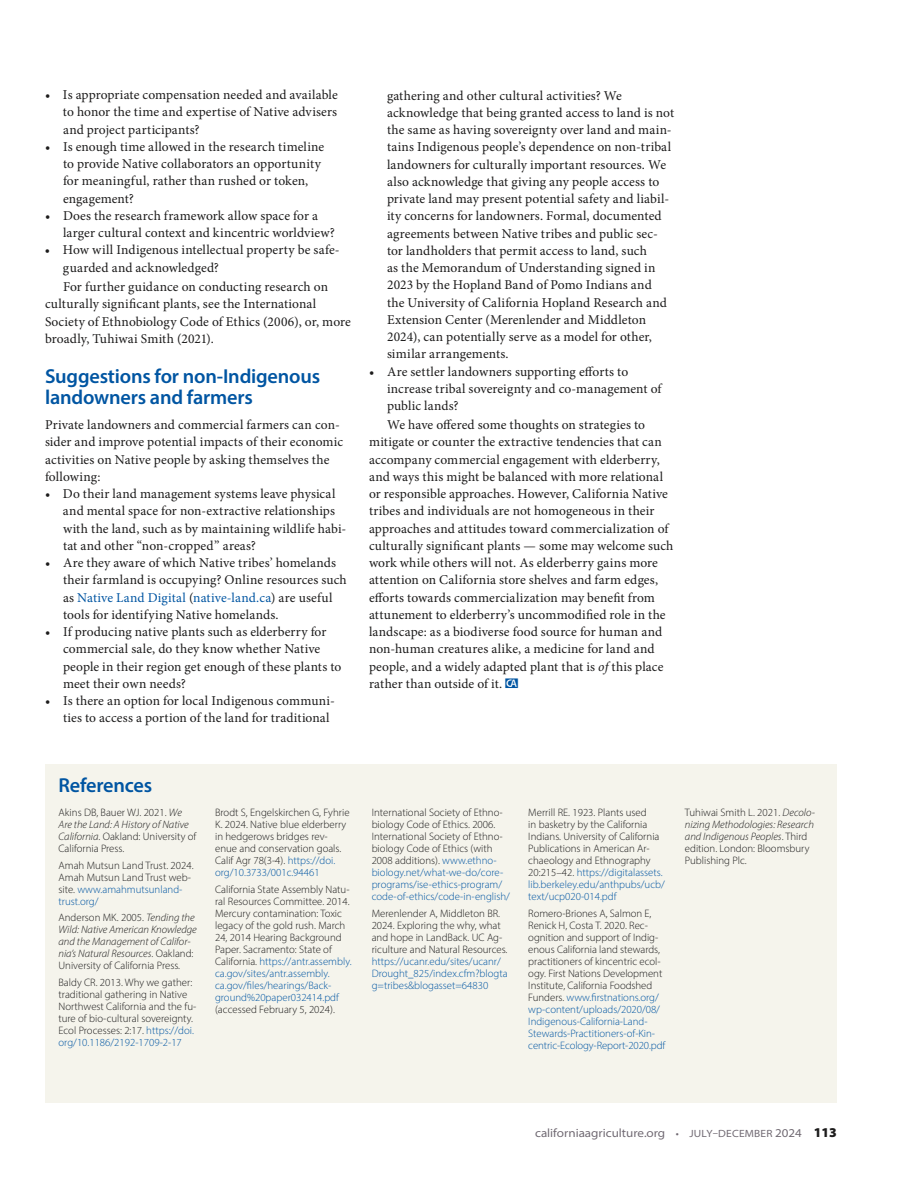
<style>
.page{position:relative;width:918px;height:1188px;background:#fff}
.page>*{position:absolute;margin:0;border:0;box-sizing:border-box;transform-origin:0 0}
.t1{font:600 20.25px/21.8px "Myriad Pro";letter-spacing:-.01em;color:#0055a2}
.t2{font:13.5px/17.2px "Minion Pro";letter-spacing:.005em;color:#1c1b1b}
.t3{font:semi-expanded 12px "Myriad Pro";color:#706972}
.t4{font:300 10.8px/12px "Myriad Pro";color:#1c1b1b}
.t5{font:italic 300 10.8px/12px "Myriad Pro";color:#1c1b1b}
.s1{color:#0055a2}
.s2{font-style:italic}
.s3{font-style:normal}
.s4{font-size:10.5px}
.s5{font-weight:900;font-stretch:normal;font-size:13.5px;color:#1c1b1b}
</style>
<div class="page">
<div style="left:45px;top:764px;width:792px;height:338px;background:#f5f4ec"></div>
<p class="t2" style="left:63px;top:86px;width:276px;text-align:justify;text-indent:-18px">• Is appropriate compensation needed and available to honor the time and expertise of Native advisers and project participants?</p>
<p class="t2" style="left:63px;top:138px;width:263px;text-indent:-18px">• Is enough time allowed in the research timeline to provide Native collaborators an opportunity for meaningful, rather than rushed or token, engagement?</p>
<p class="t2" style="left:63px;top:207px;width:273px;text-indent:-18px">• Does the research framework allow space for a larger cultural context and kincentric worldview?</p>
<p class="t2" style="left:63px;top:241px;width:278px;text-indent:-18px">• How will Indigenous intellectual property be safe&shy;guarded and acknowledged?</p>
<p class="t2" style="left:45px;top:278px;width:307px;text-indent:18px">For further guidance on conducting research on culturally significant plants, see the International Society of Ethnobiology Code of Ethics (2006), or, more broadly, Tuhiwai Smith (2021).</p>
<h2 class="t1" style="left:45px;top:364px;width:277px">Suggestions for non-Indigenous landowners and farmers</h2>
<p class="t2" style="left:45px;top:416px;width:300px">Private landowners and commercial farmers can con&shy;sider and improve potential impacts of their economic activities on Native people by asking themselves the following:</p>
<p class="t2" style="left:63px;top:485px;width:285px;text-indent:-18px">• Do their land management systems leave physical and mental space for non-extractive relationships with the land, such as by maintaining wildlife habi&shy;tat and other “non-cropped” areas?</p>
<p class="t2" style="left:63px;top:554px;width:285px;text-indent:-18px">• Are they aware of which Native tribes’ homelands their farmland is occupying? Online resources such as <span class="s1">Native Land Digital</span> (<span class="s1">native-land.ca</span>) are useful tools for identifying Native homelands.</p>
<p class="t2" style="left:63px;top:623px;width:280px;text-indent:-18px">• If producing native plants such as elderberry for commercial sale, do they know whether Native people in their region get enough of these plants to meet their own needs?</p>
<p class="t2" style="left:63px;top:692px;width:273px;text-indent:-18px">• Is there an option for local Indigenous communi&shy;ties to access a portion of the land for traditional</p>
<p class="t2" style="left:387px;top:87px;width:289px">gathering and other cultural activities? We acknowledge that being granted access to land is not the same as having sovereignty over land and main&shy;tains Indigenous people’s dependence on non-tribal landowners for culturally important resources. We also acknowledge that giving any people access to private land may present potential safety and liabil&shy;ity concerns for landowners. Formal, documented agreements between Native tribes and public sec&shy;tor landholders that permit access to land, such<br>as the Memorandum of Understanding signed in 2023 by the Hopland Band of Pomo Indians and<br>the University of California Hopland Research and Extension Center (Merenlender and Middleton 2024), can potentially serve as a model for other, similar arrangements.</p>
<p class="t2" style="left:387px;top:363px;width:276px;text-indent:-18px">• Are settler landowners supporting efforts to increase tribal sovereignty and co-management of public lands?</p>
<p class="t2" style="left:369px;top:416px;width:306px;text-indent:18px">We have offered some thoughts on strategies to mitigate or counter the extractive tendencies that can accompany commercial engagement with elderberry, and ways this might be balanced with more relational or responsible approaches. However, California Native tribes and individuals are not homogeneous in their approaches and attitudes toward commercialization of culturally significant plants — some may welcome such work while others will not. As elderberry gains more attention on California store shelves and farm edges, efforts towards commercialization may benefit from attunement to elderberry’s uncommodified role in the landscape: as a biodiverse food source for human and non-human creatures alike, a medicine for land and people, and a widely adapted plant that is <span class="s2">of</span> this place rather than outside of it.</p>
<h2 class="t1" style="left:59px;top:774px;width:95px">References</h2>
<p class="t4" style="left:59px;top:807px;width:139px">Akins DB, Bauer WJ. 2021. <span class="s2">We<br>Are the Land: A History of Native<br>California</span>. Oakland: University of<br>California Press.</p>
<p class="t4" style="left:59px;top:859px;width:137px">Amah Mutsun Land Trust. 2024.<br>Amah Mutsun Land Trust web&shy;site. <span class="s1">www.amahmutsunland&shy;trust.org/</span></p>
<p class="t5" style="left:59px;top:912px;width:140px"><span class="s3">Anderson MK. 2005.</span> Tending the<br>Wild: Native American Knowledge and the Management of Califor&shy;nia’s Natural Resources<span class="s3">. Oakland:<br>University of California Press.</span></p>
<p class="t4" style="left:59px;top:976px;width:139px">Baldy CR. 2013. Why we gather: traditional gathering in Native Northwest California and the fu&shy;ture of bio-cultural sovereignty.<br>Ecol Processes: 2:17. <span class="s1">https://doi. org/10.1186/2192-1709-2-17</span></p>
<p class="t4" style="left:215px;top:807px;width:136px">Brodt S, Engelskirchen G, Fyhrie<br>K. 2024. Native blue elderberry in hedgerows bridges rev&shy;enue and conservation goals.<br>Calif Agr 78(3-4). <span class="s1">https://doi. org/10.3733/001c.94461</span></p>
<p class="t4" style="left:215px;top:883px;width:138px">California State Assembly Natu&shy;ral Resources Committee. 2014.<br>Mercury contamination: Toxic legacy of the gold rush. March<br>24, 2014 Hearing Background<br>Paper. Sacramento: State of<br>California. <span class="s1">https://antr.assembly. ca.gov/sites/antr.assembly. ca.gov/files/hearings/Back&shy;ground%20paper032414.pdf </span>(accessed February 5, 2024).</p>
<p class="t4" style="left:372px;top:807px;width:140px">International Society of Ethno&shy;biology Code of Ethics. 2006.<br>International Society of Ethno&shy;biology Code of Ethics (with<br>2008 additions). <span class="s1">www.ethno&shy;biology.net/what-we-do/core&shy;programs/ise-ethics-program/ code-of-ethics/code-in-english/</span></p>
<p class="t4" style="left:372px;top:907px;width:137px">Merenlender A, Middleton BR.<br>2024. Exploring the why, what and hope in LandBack. UC Ag&shy;riculture and Natural Resources. <span class="s1">https://ucanr.edu/sites/ucanr/<br>Drought_825/index.cfm?blogta g=tribes&amp;blogasset=64830</span></p>
<p class="t4" style="left:528px;top:807px;width:138px">Merrill RE. 1923. Plants used<br>in basketry by the California<br>Indians. University of California<br>Publications in American Ar&shy;chaeology and Ethnography<br>20:215–42. <span class="s1">https://digitalassets. lib.berkeley.edu/anthpubs/ucb/ text/ucp020-014.pdf</span></p>
<p class="t4" style="left:528px;top:907px;width:139px">Romero-Briones A, Salmon E,<br>Renick H, Costa T. 2020. Rec&shy;ognition and support of Indig&shy;enous California land stewards, practitioners of kincentric ecol&shy;ogy. First Nations Development<br>Institute, California Foodshed<br>Funders. <span class="s1">www.firstnations.org/ wp-content/uploads/2020/08/<br>Indigenous-California-Land-<br>Stewards-Practitioners-of-Kin&shy;centric-Ecology-Report-2020.pdf</span></p>
<p class="t4" style="left:685px;top:806px;width:131px">Tuhiwai Smith L. 2021. <span class="s2">Decolo&shy;nizing Methodologies: Research and Indigenous Peoples</span>. Third edition. London: Bloomsbury<br>Publishing Plc.</p>
<p class="t3" style="left:535px;top:1126px;width:303px">californiaagriculture.org <span class="s4">• JULY–DECEMBER</span> 2024 <span class="s5">113</span></p>
</div>
